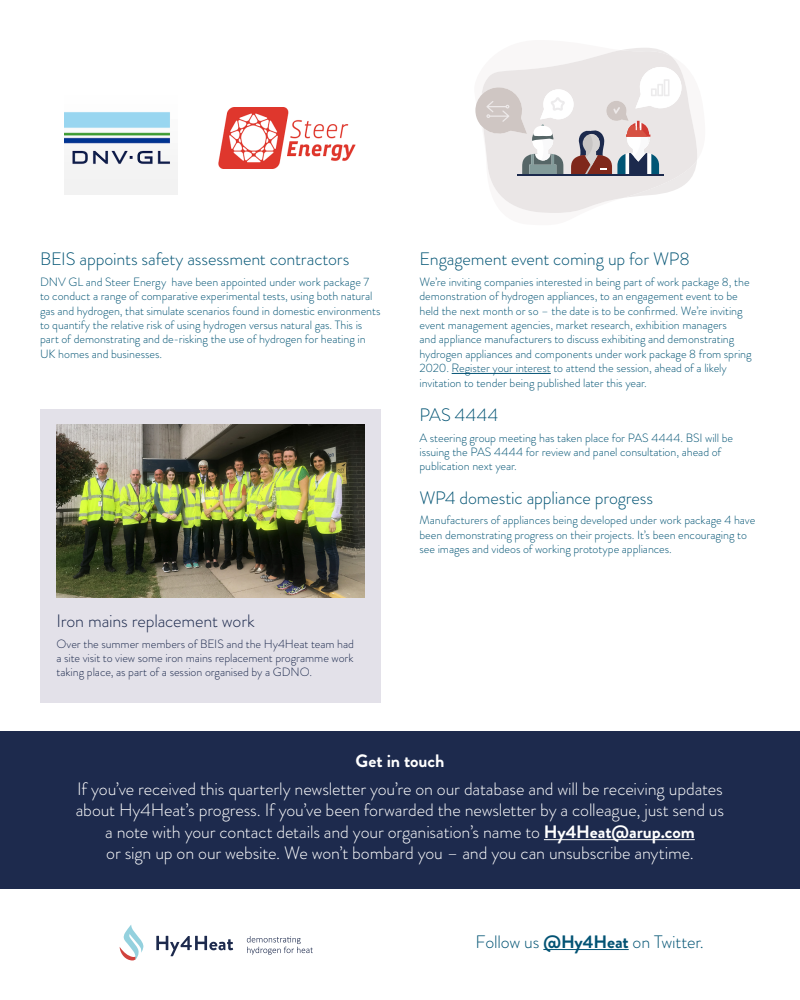
<style>
.page{position:relative;width:800px;height:1000px;background:#fff}
.page>*{position:absolute;margin:0;border:0;box-sizing:border-box;transform-origin:0 0}
.t1{font:300 18px/21.6px "Brandon Grotesque";letter-spacing:-.01em;color:#fff;text-align:center}
.t2{font:300 18px "Brandon Grotesque";letter-spacing:-.005em;color:#035474}
.t3{font:300 18px "Brandon Grotesque";letter-spacing:-.01em;color:#1d2a4d}
.t4{font:700 18px "Brandon Grotesque";letter-spacing:-.005em;color:#fff}
.t5{font:300 12px/14.4px "Brandon Grotesque";letter-spacing:-.005em;color:#035474}
.t6{font:300 12px/14.4px "Brandon Grotesque";letter-spacing:-.005em;color:#1d2a4d;text-align:justify}
.s1{color:#035374}
.s2{font-weight:700}
.s3{font-weight:700;color:#035374}
</style>
<div class="page">
<hr style="left:452px;top:373px;width:99px;height:1px;background:#035374">
<img style="left:65px;top:112px;width:112px;height:82px">
<img style="left:218px;top:108px;width:138px;height:60px">
<div style="left:0;top:731px;width:800px;height:158px;background:#1d2a4d"></div>
<hr style="left:544px;top:839px;width:151px;height:1px;background:#fff">
<svg style="left:120px;top:925px;width:23px;height:35px"></svg>
<svg style="left:156px;top:936px;width:77px;height:20px"></svg>
<svg style="left:247px;top:936px;width:66px;height:19px"></svg>
<hr style="left:543px;top:949px;width:86px;height:1px;background:#035374">
<svg style="left:503px;top:154px;width:195px;height:59px"></svg>
<svg style="left:475px;top:48px;width:222px;height:150px"></svg>
<div style="left:40px;top:409px;width:340px;height:294px;background:#e3e1e9"></div>
<img style="left:56px;top:425px;width:308px;height:172px">
<h1 class="t2" style="left:40px;top:247px;width:311px">BEIS appoints safety assessment contractors</h1>
<p class="t5" style="left:40px;top:275px;width:342px">DNV GL and Steer Energy have been appointed under work package 7 to conduct a range of comparative experimental tests, using both natural gas and hydrogen, that simulate scenarios found in domestic environments to quantify the relative risk of using hydrogen versus natural gas. This is part of demonstrating and de-risking the use of hydrogen for heating in UK homes and businesses.</p>
<h1 class="t3" style="left:56px;top:609px;width:200px">Iron mains replacement work</h1>
<p class="t6" style="left:56px;top:636px;width:299px">Over the summer members of BEIS and the Hy4Heat team had a site visit to view some iron mains replacement programme work taking place, as part of a session organised by a GDNO.</p>
<h1 class="t2" style="left:420px;top:247px;width:272px">Engagement event coming up for WP8</h1>
<p class="t5" style="left:420px;top:275px;width:334px">We’re inviting companies interested in being part of work package 8, the demonstration of hydrogen appliances, to an engagement event to be held the next month or so – the date is to be confirmed. We’re inviting event management agencies, market research, exhibition managers<br>and appliance manufacturers to discuss exhibiting and demonstrating hydrogen appliances and components under work package 8 from spring 2020. <span class="s1">Register your interest</span> to attend the session, ahead of a likely invitation to tender being published later this year.</p>
<h1 class="t2" style="left:420px;top:403px;width:80px">PAS 4444</h1>
<p class="t5" style="left:420px;top:430px;width:315px">A steering group meeting has taken place for PAS 4444. BSI will be issuing the PAS 4444 for review and panel consultation, ahead of publication next year.</p>
<h1 class="t2" style="left:420px;top:485px;width:235px">WP4 domestic appliance progress</h1>
<p class="t5" style="left:420px;top:513px;width:337px">Manufacturers of appliances being developed under work package 4 have been demonstrating progress on their projects. It’s been encouraging to see images and videos of working prototype appliances.</p>
<h1 class="t4" style="left:356px;top:748px;width:90px">Get in touch</h1>
<p class="t1" style="left:76px;top:778px;width:650px">If you’ve received this quarterly newsletter you’re on our database and will be receiving updates about Hy4Heat’s progress. If you’ve been forwarded the newsletter by a colleague, just send us a note with your contact details and your organisation’s name to <span class="s2">Hy4Heat@arup.com<br></span>or sign up on our website. We won’t bombard you – and you can unsubscribe anytime.</p>
<h1 class="t2" style="left:476px;top:929px;width:230px">Follow us <span class="s3">@Hy4Heat</span> on Twitter.</h1>
</div>
